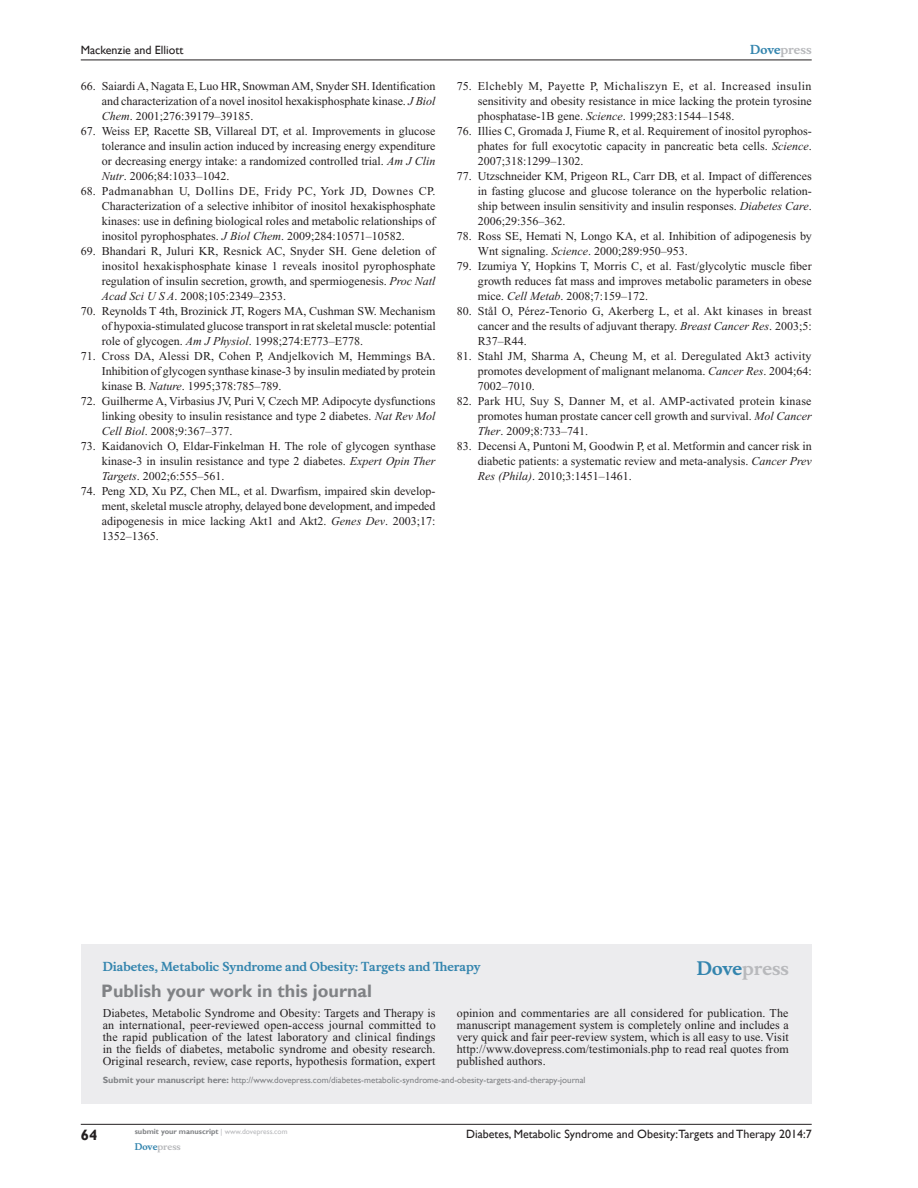
<style>
.page{position:relative;width:918px;height:1188px;background:#fff}
.page>*{position:absolute;margin:0;border:0;box-sizing:border-box;transform-origin:0 0}
.PromBx-H1{font:700 18px "Gill Sans";color:#808285}
.PromBx-Brand{font:700 18px "Musee";color:#b8b9bc}
.t1{font:700 15px "Gill Sans";color:#231f20}
.RefNL2{font:12px/15px "Times New Roman";color:#231f20;text-align:justify}
.PromBx-Tx{font:12px/12px "Times New Roman";letter-spacing:.005em;color:#231f20;text-align:justify}
.t2{font:12px "Gill Sans";color:#231f20}
.PromBx-JrnlName{font:700 12px "Musee";color:#3485ae}
.t3{font:700 12px "Musee";color:#b8b9bc}
.PromBx-SubmitMssWebA{font:9px "Gill Sans";color:#808285}
.t4{font:700 9px "Musee";color:#b8b9bc}
.t5{font:700 7.5px "Gill Sans";color:#808285}
.s1{font-style:italic}
.s2{color:#3485ae}
.s3{font-weight:700}
.s4{font-weight:400;color:#b8b9bc}
</style>
<div class="page">
<div style="left:81px;top:944px;width:731px;height:159px;background:#ececee"></div>
<hr style="left:81px;top:1124px;width:731px;height:1px;background:#231f20">
<hr style="left:81px;top:60px;width:731px;height:1px;background:#231f20">
<p class="t2" style="left:81px;top:43px;width:104px">Mackenzie and Elliott</p>
<p class="RefNL2" style="left:102px;top:79px;width:335px;text-indent:-21px">66. Saiardi A, Nagata E, Luo HR, Snowman AM, Snyder SH. Identification and characterization of a novel inositol hexakisphosphate kinase. <span class="s1">J Biol Chem</span>. 2001;276:39179–39185.</p>
<p class="RefNL2" style="left:102px;top:124px;width:335px;text-indent:-21px">67. Weiss EP, Racette SB, Villareal DT, et al. Improvements in glucose tolerance and insulin action induced by increasing energy expenditure or decreasing energy intake: a randomized controlled trial. <span class="s1">Am J Clin Nutr</span>. 2006;84:1033–1042.</p>
<p class="RefNL2" style="left:102px;top:184px;width:335px;text-indent:-21px">68. Padmanabhan U, Dollins DE, Fridy PC, York JD, Downes CP.<br>Characterization of a selective inhibitor of inositol hexakisphosphate kinases: use in defining biological roles and metabolic relationships of inositol pyrophosphates. <span class="s1">J Biol Chem</span>. 2009;284:10571–10582.</p>
<p class="RefNL2" style="left:102px;top:244px;width:335px;text-indent:-21px">69. Bhandari R, Juluri KR, Resnick AC, Snyder SH. Gene deletion of inositol hexakisphosphate kinase 1 reveals inositol pyrophosphate regulation of insulin secretion, growth, and spermiogenesis. <span class="s1">Proc Natl Acad Sci U S A</span>. 2008;105:2349–2353.</p>
<p class="RefNL2" style="left:102px;top:304px;width:335px;text-indent:-21px">70. Reynolds T 4th, Brozinick JT, Rogers MA, Cushman SW. Mechanism of hypoxia-stimulated glucose transport in rat skeletal muscle: potential role of glycogen. <span class="s1">Am J Physiol</span>. 1998;274:E773–E778.</p>
<p class="RefNL2" style="left:102px;top:349px;width:335px;text-indent:-21px">71. Cross DA, Alessi DR, Cohen P, Andjelkovich M, Hemmings BA.<br>Inhibition of glycogen synthase kinase-3 by insulin mediated by protein kinase B. <span class="s1">Nature</span>. 1995;378:785–789.</p>
<p class="RefNL2" style="left:102px;top:394px;width:335px;text-indent:-21px">72. Guilherme A, Virbasius JV, Puri V, Czech MP. Adipocyte dysfunctions linking obesity to insulin resistance and type 2 diabetes. <span class="s1">Nat Rev Mol Cell Biol</span>. 2008;9:367–377.</p>
<p class="RefNL2" style="left:102px;top:439px;width:336px;text-indent:-21px">73. Kaidanovich O, Eldar-Finkelman H. The role of glycogen synthase kinase-3 in insulin resistance and type 2 diabetes. <span class="s1">Expert Opin Ther Targets</span>. 2002;6:555–561.</p>
<p class="RefNL2" style="left:102px;top:484px;width:335px;text-indent:-21px">74. Peng XD, Xu PZ, Chen ML, et al. Dwarfism, impaired skin develop&shy;ment, skeletal muscle atrophy, delayed bone development, and impeded adipogenesis in mice lacking Akt1 and Akt2. <span class="s1">Genes Dev</span>. 2003;17:<br>1352–1365.</p>
<p class="t3" style="left:750px;top:43px;width:63px"><span class="s2">Dove</span>press</p>
<p class="RefNL2" style="left:478px;top:79px;width:335px;text-indent:-21px">75. Elchebly M, Payette P, Michaliszyn E, et al. Increased insulin sensitivity and obesity resistance in mice lacking the protein tyrosine phosphatase-1B gene. <span class="s1">Science</span>. 1999;283:1544–1548.</p>
<p class="RefNL2" style="left:478px;top:124px;width:335px;text-indent:-21px">76. Illies C, Gromada J, Fiume R, et al. Requirement of inositol pyrophos&shy;phates for full exocytotic capacity in pancreatic beta cells. <span class="s1">Science</span>.<br>2007;318:1299–1302.</p>
<p class="RefNL2" style="left:478px;top:169px;width:335px;text-indent:-21px">77. Utzschneider KM, Prigeon RL, Carr DB, et al. Impact of differences in fasting glucose and glucose tolerance on the hyperbolic relation&shy;ship between insulin sensitivity and insulin responses. <span class="s1">Diabetes Care</span>.<br>2006;29:356–362.</p>
<p class="RefNL2" style="left:478px;top:229px;width:335px;text-indent:-21px">78. Ross SE, Hemati N, Longo KA, et al. Inhibition of adipogenesis by<br>Wnt signaling. <span class="s1">Science</span>. 2000;289:950–953.</p>
<p class="RefNL2" style="left:478px;top:259px;width:335px;text-indent:-21px">79. Izumiya Y, Hopkins T, Morris C, et al. Fast/glycolytic muscle fiber growth reduces fat mass and improves metabolic parameters in obese mice. <span class="s1">Cell Metab</span>. 2008;7:159–172.</p>
<p class="RefNL2" style="left:478px;top:304px;width:335px;text-indent:-21px">80. Stål O, Pérez-Tenorio G, Akerberg L, et al. Akt kinases in breast cancer and the results of adjuvant therapy. <span class="s1">Breast Cancer Res</span>. 2003;5:<br>R37–R44.</p>
<p class="RefNL2" style="left:478px;top:349px;width:335px;text-indent:-21px">81. Stahl JM, Sharma A, Cheung M, et al. Deregulated Akt3 activity promotes development of malignant melanoma. <span class="s1">Cancer Res</span>. 2004;64:<br>7002–7010.</p>
<p class="RefNL2" style="left:478px;top:394px;width:335px;text-indent:-21px">82. Park HU, Suy S, Danner M, et al. AMP-activated protein kinase promotes human prostate cancer cell growth and survival. <span class="s1">Mol Cancer Ther</span>. 2009;8:733–741.</p>
<p class="RefNL2" style="left:478px;top:439px;width:335px;text-indent:-21px">83. Decensi A, Puntoni M, Goodwin P, et al. Metformin and cancer risk in diabetic patients: a systematic review and meta-analysis. <span class="s1">Cancer Prev Res (Phila)</span>. 2010;3:1451–1461.</p>
<p class="PromBx-JrnlName" style="left:103px;top:959px;width:379px">Diabetes, Metabolic Syndrome and Obesity: Targets and Therapy</p>
<p class="PromBx-H1" style="left:101px;top:980px;width:272px">Publish your work in this journal</p>
<p class="PromBx-Brand" style="left:697px;top:958px;width:94px"><span class="s2">Dove</span>press</p>
<p class="PromBx-Tx" style="left:103px;top:1007px;width:335px">Diabetes, Metabolic Syndrome and Obesity: Targets and Therapy is an international, peer-reviewed open-access journal committed to the rapid publication of the latest laboratory and clinical findings in the fields of diabetes, metabolic syndrome and obesity research.<br>Original research, review, case reports, hypothesis formation, expert</p>
<p class="PromBx-Tx" style="left:457px;top:1007px;width:333px">opinion and commentaries are all considered for publication. The manuscript management system is completely online and includes a very quick and fair peer-review system, which is all easy to use. Visit http://www.dovepress.com/testimonials.php to read real quotes from published authors.</p>
<p class="PromBx-SubmitMssWebA" style="left:103px;top:1075px;width:484px"><span class="s3">Submit your manuscript here:</span> http://www.dovepress.com/diabetes-metabolic-syndrome-and-obesity-targets-and-therapy-journal</p>
<p class="t1" style="left:81px;top:1126px;width:18px">64</p>
<p class="t5" style="left:135px;top:1127px;width:154px">submit your manuscript <span class="s4">| www.dovepress.com</span></p>
<p class="t4" style="left:135px;top:1141px;width:48px"><span class="s2">Dove</span>press</p>
<p class="t2" style="left:466px;top:1127px;width:347px">Diabetes, Metabolic Syndrome and Obesity:Targets and Therapy 2014:7</p>
</div>
